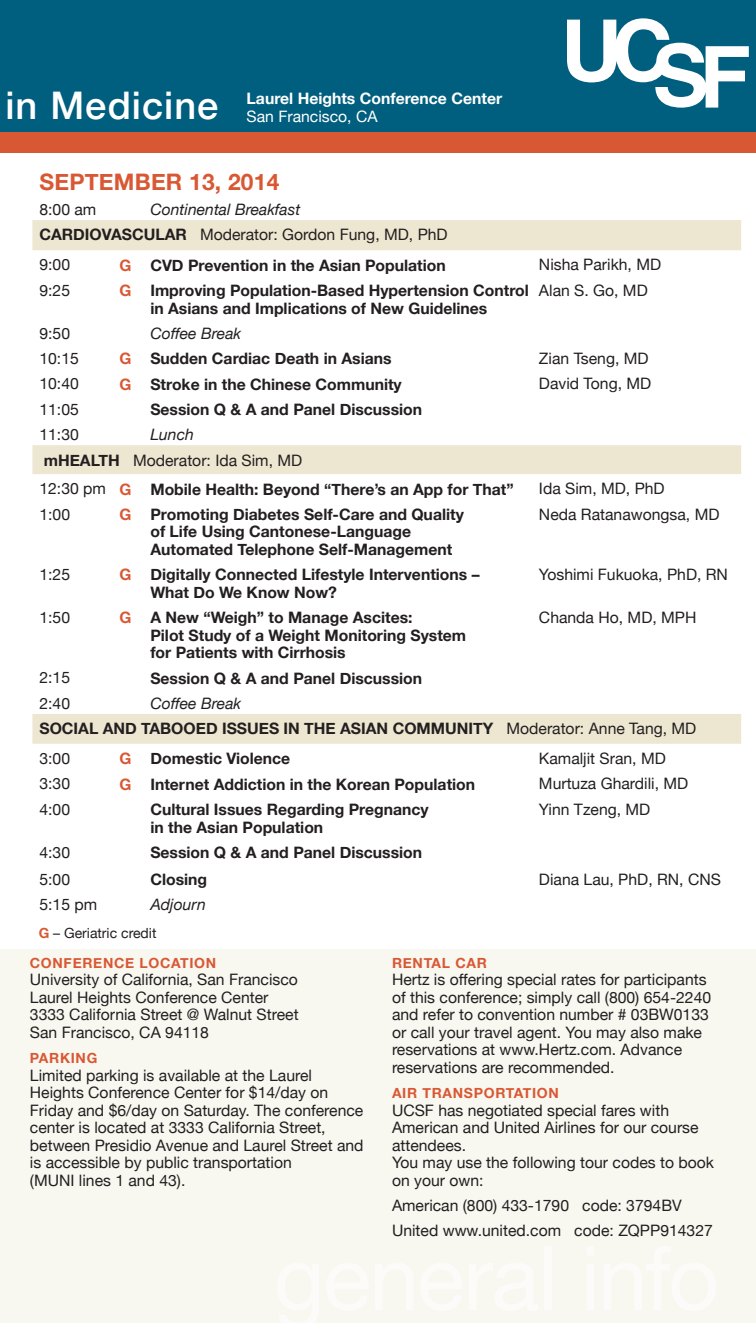
<style>
.page{position:relative;width:756px;height:1323px;background:#fff}
.page>*{position:absolute;margin:0;border:0;box-sizing:border-box;transform-origin:0 0}
.t1{font:500 38.15px "Helvetica Neue";letter-spacing:.025em;color:#fff}
._14_caps_BF{font:700 22.75px "Helvetica Neue";letter-spacing:.01em;color:#d95834}
._9_10{font:15.75px/17.5px "Helvetica Neue";color:#231f20}
._9_10_Bold{font:700 15.75px/17.5px "Helvetica Neue";color:#231f20}
._9_10_book{font:15.75px "Helvetica Neue";color:#231f20}
._9_10_italic{font:italic 15.75px "Helvetica Neue";color:#231f20}
._8_10_BF{font:700 15.75px/17.5px "Helvetica Neue";color:#fff}
._9_10_book-2{font:700 15.75px "Helvetica Neue";color:#d95834}
._8_10_BF_caps{font:700 14px "Helvetica Neue";letter-spacing:.05em;color:#d95834}
._9_10_book-3{font:14px "Helvetica Neue";color:#231f20}
.s1{font-weight:400}
.s2{font-weight:700}
.s3{font-weight:700;color:#d95834}
</style>
<div class="page">
<div style="left:0;top:0;width:756px;height:134px;background:#005e7e"></div>
<div style="left:0;top:949px;width:756px;height:374px;background:#f8f7f0"></div>
<div style="left:0;top:132px;width:756px;height:20px;background:#d95834"></div>
<svg style="left:567px;top:18px;width:182px;height:90px"></svg>
<svg style="left:32px;top:220px;width:709px;height:524px"></svg>
<h1 class="t1" style="left:6px;top:74px;width:214px">in Medicine</h1>
<p class="_8_10_BF" style="left:247px;top:89px;width:257px">Laurel Heights Conference Center<br><span class="s1">San Francisco, CA</span></p>
<p class="_14_caps_BF" style="left:39px;top:161px;width:241px">SEPTEMBER 13, 2014</p>
<p class="_9_10_book" style="left:39px;top:196px;width:58px">8:00 am</p>
<p class="_9_10_italic" style="left:150px;top:196px;width:151px">Continental Breakfast</p>
<p class="_9_10_book" style="left:39px;top:221px;width:410px"><span class="s2">CARDIOVASCULAR</span> Moderator: Gordon Fung, MD, PhD</p>
<p class="_9_10_book" style="left:39px;top:251px;width:32px">9:00</p>
<p class="_9_10_book-2" style="left:119px;top:251px;width:13px">G</p>
<p class="_9_10_Bold" style="left:150px;top:255px;width:297px">CVD Prevention in the Asian Population</p>
<p class="_9_10_book" style="left:539px;top:251px;width:124px">Nisha Parikh, MD</p>
<p class="_9_10_book" style="left:39px;top:277px;width:32px">9:25</p>
<p class="_9_10_book-2" style="left:119px;top:276px;width:13px">G</p>
<p class="_9_10_Bold" style="left:150px;top:281px;width:380px">Improving Population-Based Hypertension Control in Asians and Implications of New Guidelines</p>
<p class="_9_10_book" style="left:539px;top:277px;width:110px">Alan S. Go, MD</p>
<p class="_9_10_book" style="left:39px;top:320px;width:32px">9:50</p>
<p class="_9_10_italic" style="left:150px;top:320px;width:92px">Coffee Break</p>
<p class="_9_10_book" style="left:39px;top:345px;width:41px">10:15</p>
<p class="_9_10_book-2" style="left:119px;top:344px;width:13px">G</p>
<p class="_9_10_Bold" style="left:150px;top:349px;width:243px">Sudden Cardiac Death in Asians</p>
<p class="_9_10_book" style="left:539px;top:345px;width:111px">Zian Tseng, MD</p>
<p class="_9_10_book" style="left:39px;top:370px;width:41px">10:40</p>
<p class="_9_10_book-2" style="left:119px;top:370px;width:13px">G</p>
<p class="_9_10_Bold" style="left:150px;top:374px;width:253px">Stroke in the Chinese Community</p>
<p class="_9_10_book" style="left:539px;top:370px;width:114px">David Tong, MD</p>
<p class="_9_10_book" style="left:39px;top:396px;width:41px">11:05</p>
<p class="_9_10_Bold" style="left:150px;top:400px;width:273px">Session Q &amp; A and Panel Discussion</p>
<p class="_9_10_book" style="left:39px;top:421px;width:41px">11:30</p>
<p class="_9_10_italic" style="left:150px;top:422px;width:45px">Lunch</p>
<p class="_9_10_book" style="left:44px;top:447px;width:260px"><span class="s2">mHEALTH</span> Moderator: Ida Sim, MD</p>
<p class="_9_10_book" style="left:39px;top:475px;width:68px">12:30 pm</p>
<p class="_9_10_book-2" style="left:119px;top:475px;width:13px">G</p>
<p class="_9_10_Bold" style="left:150px;top:479px;width:365px">Mobile Health: Beyond “There’s an App for That”</p>
<p class="_9_10_book" style="left:539px;top:475px;width:127px">Ida Sim, MD, PhD</p>
<p class="_9_10_book" style="left:39px;top:501px;width:32px">1:00</p>
<p class="_9_10_book-2" style="left:119px;top:500px;width:13px">G</p>
<p class="_9_10_Bold" style="left:150px;top:505px;width:315px">Promoting Diabetes Self-Care and Quality of Life Using Cantonese-Language<br>Automated Telephone Self-Management</p>
<p class="_9_10_book" style="left:539px;top:501px;width:182px">Neda Ratanawongsa, MD</p>
<p class="_9_10_book" style="left:39px;top:561px;width:32px">1:25</p>
<p class="_9_10_book-2" style="left:119px;top:561px;width:13px">G</p>
<p class="_9_10_Bold" style="left:150px;top:565px;width:331px">Digitally Connected Lifestyle Interventions –<br>What Do We Know Now?</p>
<p class="_9_10_book" style="left:539px;top:561px;width:191px">Yoshimi Fukuoka, PhD, RN</p>
<p class="_9_10_book" style="left:39px;top:604px;width:32px">1:50</p>
<p class="_9_10_book-2" style="left:119px;top:603px;width:13px">G</p>
<p class="_9_10_Bold" style="left:150px;top:608px;width:317px">A New “Weigh” to Manage Ascites:<br>Pilot Study of a Weight Monitoring System for Patients with Cirrhosis</p>
<p class="_9_10_book" style="left:539px;top:604px;width:159px">Chanda Ho, MD, MPH</p>
<p class="_9_10_book" style="left:39px;top:664px;width:32px">2:15</p>
<p class="_9_10_Bold" style="left:150px;top:669px;width:273px">Session Q &amp; A and Panel Discussion</p>
<p class="_9_10_book" style="left:39px;top:690px;width:32px">2:40</p>
<p class="_9_10_italic" style="left:150px;top:690px;width:92px">Coffee Break</p>
<p class="_9_10_Bold" style="left:39px;top:719px;width:658px">SOCIAL AND TABOOED ISSUES IN THE ASIAN COMMUNITY <span class="s1">Moderator: Anne Tang, MD</span></p>
<p class="_9_10_book" style="left:39px;top:745px;width:32px">3:00</p>
<p class="_9_10_book-2" style="left:119px;top:744px;width:13px">G</p>
<p class="_9_10_Bold" style="left:150px;top:749px;width:141px">Domestic Violence</p>
<p class="_9_10_book" style="left:539px;top:745px;width:128px">Kamaljit Sran, MD</p>
<p class="_9_10_book" style="left:39px;top:770px;width:32px">3:30</p>
<p class="_9_10_book-2" style="left:119px;top:770px;width:13px">G</p>
<p class="_9_10_Bold" style="left:150px;top:774px;width:326px">Internet Addiction in the Korean Population</p>
<p class="_9_10_book" style="left:539px;top:770px;width:151px">Murtuza Ghardili, MD</p>
<p class="_9_10_book" style="left:39px;top:796px;width:32px">4:00</p>
<p class="_9_10_Bold" style="left:150px;top:800px;width:280px">Cultural Issues Regarding Pregnancy in the Asian Population</p>
<p class="_9_10_book" style="left:539px;top:796px;width:113px">Yinn Tzeng, MD</p>
<p class="_9_10_book" style="left:39px;top:839px;width:32px">4:30</p>
<p class="_9_10_Bold" style="left:150px;top:843px;width:273px">Session Q &amp; A and Panel Discussion</p>
<p class="_9_10_book" style="left:39px;top:866px;width:32px">5:00</p>
<p class="_9_10_Bold" style="left:150px;top:870px;width:58px">Closing</p>
<p class="_9_10_book" style="left:539px;top:866px;width:184px">Diana Lau, PhD, RN, CNS</p>
<p class="_9_10_book" style="left:39px;top:891px;width:59px">5:15 pm</p>
<p class="_9_10_italic" style="left:150px;top:891px;width:57px">Adjourn</p>
<p class="_9_10_book-3" style="left:39px;top:921px;width:119px"><span class="s3">G</span> – Geriatric credit</p>
<p class="_8_10_BF_caps" style="left:30px;top:950px;width:188px">CONFERENCE LOCATION</p>
<p class="_9_10" style="left:30px;top:970px;width:270px">University of California, San Francisco Laurel Heights Conference Center 3333 California Street @ Walnut Street San Francisco, CA 94118</p>
<p class="_8_10_BF_caps" style="left:30px;top:1045px;width:69px">PARKING</p>
<p class="_9_10" style="left:30px;top:1065px;width:335px">Limited parking is available at the Laurel Heights Conference Center for $14/day on Friday and $6/day on Saturday. The conference center is located at 3333 California Street, between Presidio Avenue and Laurel Street and is accessible by public transportation<br>(MUNI lines 1 and 43).</p>
<p class="_8_10_BF_caps" style="left:392px;top:950px;width:96px">RENTAL CAR</p>
<p class="_9_10" style="left:392px;top:970px;width:321px">Hertz is offering special rates for participants of this conference; simply call (800) 654-2240 and refer to convention number # 03BW0133 or call your travel agent. You may also make reservations at www.Hertz.com. Advance reservations are recommended.</p>
<p class="_8_10_BF_caps" style="left:392px;top:1080px;width:168px">AIR TRANSPORTATION</p>
<p class="_9_10" style="left:392px;top:1100px;width:324px">UCSF has negotiated special fares with<br>American and United Airlines for our course attendees.<br>You may use the following tour codes to book on your own:</p>
<p class="_9_10" style="left:392px;top:1195px;width:291px">American (800) 433-1790 code: 3794BV</p>
<p class="_9_10" style="left:392px;top:1221px;width:322px">United www.united.com code: ZQPP914327</p>
</div>
